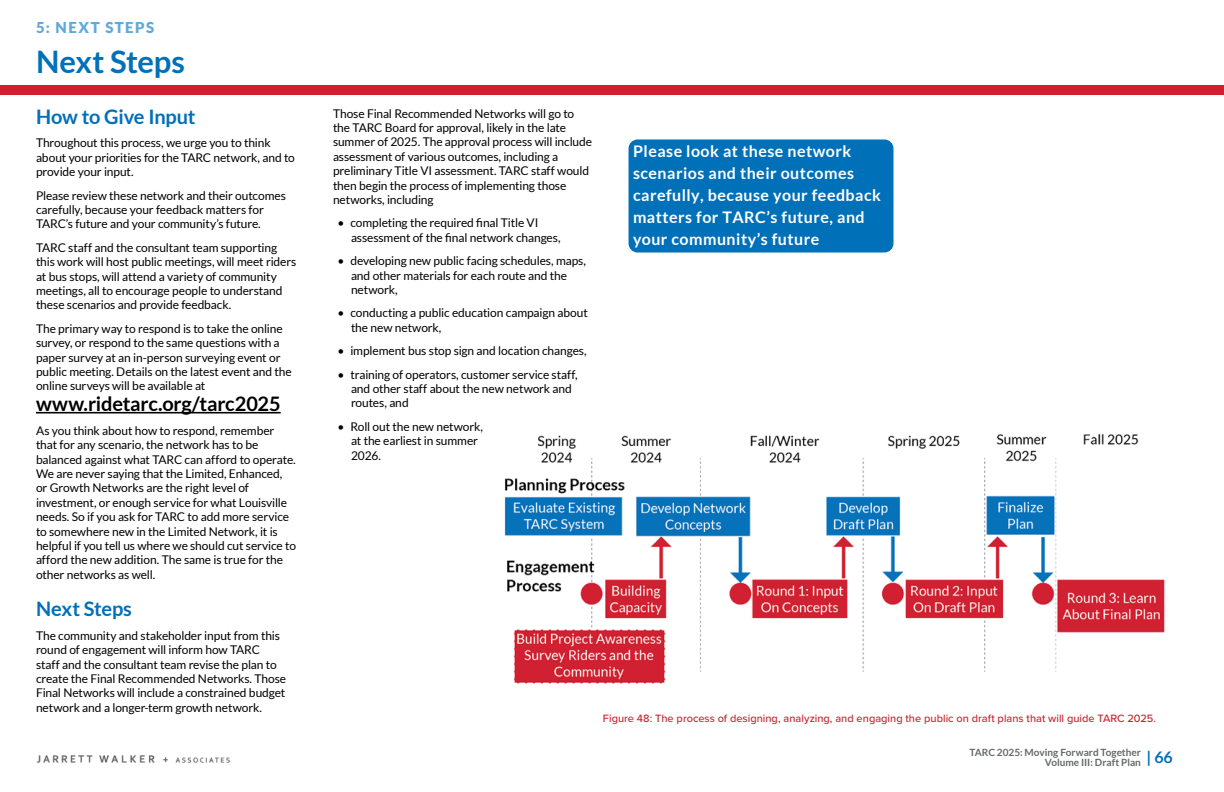
<style>
.page{position:relative;width:1224px;height:792px;background:#fff}
.page>*{position:absolute;margin:0;border:0;box-sizing:border-box;transform-origin:0 0}
.Heading_lvl_1{font:700 31px "Lato";letter-spacing:-.005em;color:#0070b9}
.Body_text{font:700 20px "Lato";letter-spacing:-.01em;color:#000}
.Heading_lvl_2{font:700 20px "Lato";letter-spacing:-.015em;color:#0070b9}
.Callout_-_White{font:700 16px/22px "Lato";letter-spacing:.03em;color:#fff}
.t1{font:900 15px "Lato";letter-spacing:.1em;color:#60a9d8}
.Body_text-2{font:12px/14.4px "Lato";letter-spacing:-.01em;color:#000}
.Bullet_lvl_1{font:12px/14.4px "Lato";letter-spacing:-.01em;color:#000}
.t2{font:500 11px "Proxima Nova";color:#cf202f}
.t3{font:700 10px/10px "Lato";letter-spacing:-.005em;color:#666868}
</style>
<div class="page">
<img style="left:37px;top:755px;width:193px;height:8px">
<div style="left:0;top:85px;width:1224px;height:10px;background:#cf202f"></div>
<img style="left:504px;top:433px;width:661px;height:251px">
<hr style="left:36px;top:412px;width:245px;height:1px;background:#000">
<div style="left:629px;top:140px;width:264px;height:112px;background:#0070b9;border-radius:9px"></div>
<p class="t1" style="left:36px;top:19px;width:100px">5: NEXT STEPS</p>
<h1 class="Heading_lvl_1" style="left:36px;top:44px;width:150px">Next Steps</h1>
<p class="Heading_lvl_2" style="left:36px;top:105px;width:161px">How to Give Input</p>
<p class="Body_text-2" style="left:36px;top:136px;width:260px">Throughout this process, we urge you to think about your priorities for the TARC network, and to provide your input.</p>
<p class="Body_text-2" style="left:36px;top:188px;width:251px">Please review these network and their outcomes carefully, because your feedback matters for<br>TARC’s future and your community’s future.</p>
<p class="Body_text-2" style="left:36px;top:240px;width:262px">TARC staff and the consultant team supporting this work will host public meetings, will meet riders at bus stops, will attend a variety of community meetings, all to encourage people to understand these scenarios and provide feedback.</p>
<p class="Body_text-2" style="left:36px;top:321px;width:257px">The primary way to respond is to take the online survey, or respond to the same questions with a paper survey at an in-person surveying event or public meeting. Details on the latest event and the online surveys will be available at</p>
<p class="Body_text" style="left:36px;top:393px;width:246px">www.ridetarc.org/tarc2025</p>
<p class="Body_text-2" style="left:36px;top:423px;width:262px">As you think about how to respond, remember that for any scenario, the network has to be balanced against what TARC can afford to operate.<br>We are never saying that the Limited, Enhanced, or Growth Networks are the right level of investment, or enough service for what Louisville needs. So if you ask for TARC to add more service to somewhere new in the Limited Network, it is helpful if you tell us where we should cut service to afford the new addition. The same is true for the other networks as well.</p>
<p class="Heading_lvl_2" style="left:36px;top:598px;width:98px">Next Steps</p>
<p class="Body_text-2" style="left:36px;top:628px;width:252px">The community and stakeholder input from this round of engagement will inform how TARC staff and the consultant team revise the plan to create the Final Recommended Networks. Those Final Networks will include a constrained budget network and a longer-term growth network.</p>
<p class="Body_text-2" style="left:333px;top:106px;width:261px">Those Final Recommended Networks will go to the TARC Board for approval, likely in the late summer of 2025. The approval process will include assessment of various outcomes, including a preliminary Title VI assessment. TARC staff would then begin the process of implementing those networks, including</p>
<p class="Bullet_lvl_1" style="left:351px;top:216px;width:211px;text-indent:-14px">• completing the required final Title VI assessment of the final network changes,</p>
<p class="Bullet_lvl_1" style="left:351px;top:254px;width:237px;text-indent:-14px">• developing new public facing schedules, maps, and other materials for each route and the network,</p>
<p class="Bullet_lvl_1" style="left:351px;top:306px;width:238px;text-indent:-14px">• conducting a public education campaign about the new network,</p>
<p class="Bullet_lvl_1" style="left:338px;top:344px;width:251px">• implement bus stop sign and location changes,</p>
<p class="Bullet_lvl_1" style="left:351px;top:367px;width:228px;text-indent:-14px">• training of operators, customer service staff, and other staff about the new network and routes, and</p>
<p class="Bullet_lvl_1" style="left:351px;top:419px;width:134px;text-indent:-14px">• Roll out the new network, at the earliest in summer<br>2026.</p>
<p class="Callout_-_White" style="left:633px;top:140px;width:249px">Please look at these network scenarios and their outcomes carefully, because your feedback matters for TARC’s future, and your community’s future</p>
<p class="t2" style="left:603px;top:711px;width:555px">Figure 48: The process of designing, analyzing, and engaging the public on draft plans that will guide TARC 2025.</p>
<p class="t3" style="left:1045px;top:747px;width:130px;text-indent:-75px">TARC 2025: Moving Forward Together<br>Volume III: Draft Plan <sup>|</sup> <sup>66</sup></p>
</div>
